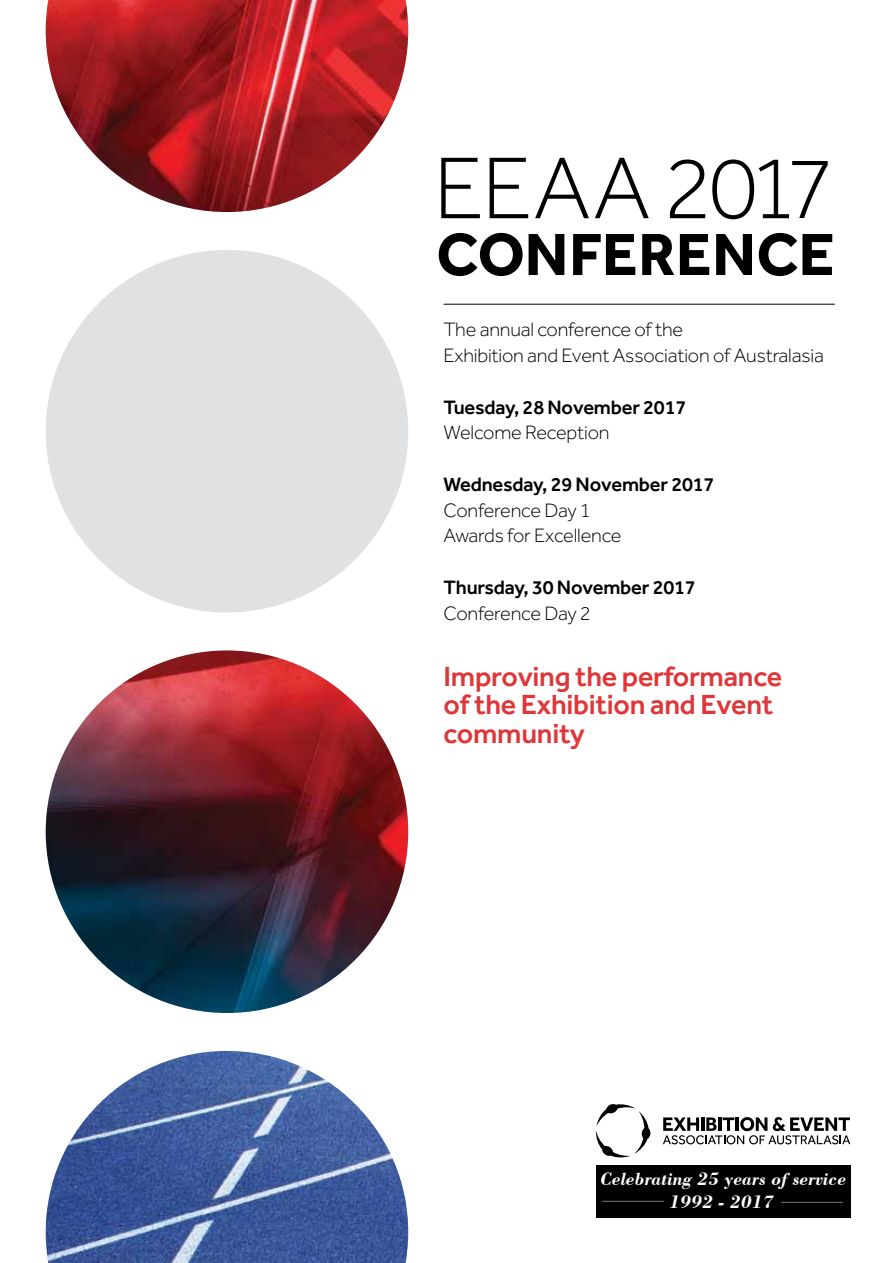
<style>
.page{position:relative;width:893px;height:1263px;background:#fff}
.page>*{position:absolute;margin:0;border:0;box-sizing:border-box;transform-origin:0 0}
.t1{font:300 90.3px "Effra";color:#000}
.t2{font:500 28.65px/28.7px "Effra";letter-spacing:-.01em;color:#df3739}
.t3{font:300 20.1px/25.8px "Effra";letter-spacing:-.01em;color:#000}
.t4{font:500 20.1px "Effra";letter-spacing:-.01em;color:#000}
.t5{font:italic 700 18.75px/23px "Bodoni BT";color:#fff;text-align:center;scale:.96 1}
</style>
<div class="page">
<svg style="left:439px;top:233px;width:84px;height:43px"></svg>
<svg style="left:529px;top:234px;width:35px;height:41px"></svg>
<svg style="left:573px;top:234px;width:62px;height:41px"></svg>
<svg style="left:642px;top:234px;width:32px;height:41px"></svg>
<svg style="left:680px;top:234px;width:29px;height:41px"></svg>
<svg style="left:716px;top:234px;width:36px;height:41px"></svg>
<svg style="left:759px;top:233px;width:73px;height:43px"></svg>
<svg style="left:441px;top:158px;width:39px;height:60px"></svg>
<svg style="left:490px;top:158px;width:38px;height:60px"></svg>
<svg style="left:535px;top:158px;width:54px;height:60px"></svg>
<svg style="left:595px;top:158px;width:54px;height:60px"></svg>
<svg style="left:670px;top:159px;width:35px;height:59px"></svg>
<svg style="left:712px;top:159px;width:77px;height:60px"></svg>
<hr style="left:444px;top:304px;width:391px;height:1px;background:#000">
<div style="left:46px;top:250px;width:362px;height:362px;background:#dfe1e3;border-radius:50%"></div>
<img style="left:46px;top:650px;width:362px;height:363px;border-radius:181px">
<img style="left:46px;top:0;width:362px;height:212px">
<img style="left:46px;top:1051px;width:362px;height:212px">
<div style="left:596px;top:1165px;width:254px;height:52px;background:#010101"></div>
<svg style="left:596px;top:1104px;width:55px;height:54px"></svg>
<svg style="left:663px;top:1117px;width:186px;height:27px"></svg>
<svg style="left:602px;top:1201px;width:62px;height:1px"></svg>
<svg style="left:781px;top:1202px;width:62px;height:1px"></svg>
<h1 class="t1" style="left:785px;top:137px;width:50px">7</h1>
<p class="t3" style="left:444px;top:316px;width:382px">The annual conference of the<br>Exhibition and Event Association of Australasia</p>
<p class="t4" style="left:444px;top:395px;width:244px">Tuesday, 28 November 2017</p>
<p class="t3" style="left:444px;top:420px;width:167px">Welcome Reception</p>
<p class="t4" style="left:444px;top:472px;width:272px">Wednesday, 29 November 2017</p>
<p class="t3" style="left:444px;top:497px;width:180px">Conference Day 1<br>Awards for Excellence</p>
<p class="t4" style="left:444px;top:575px;width:254px">Thursday, 30 November 2017</p>
<p class="t3" style="left:444px;top:600px;width:149px">Conference Day 2</p>
<h2 class="t2" style="left:444px;top:661px;width:340px">Improving the performance of the Exhibition and Event community</h2>
<p class="t5" style="left:600px;top:1166px;width:258px">Celebrating 25 years of service<br>1992 - 2017</p>
</div>
